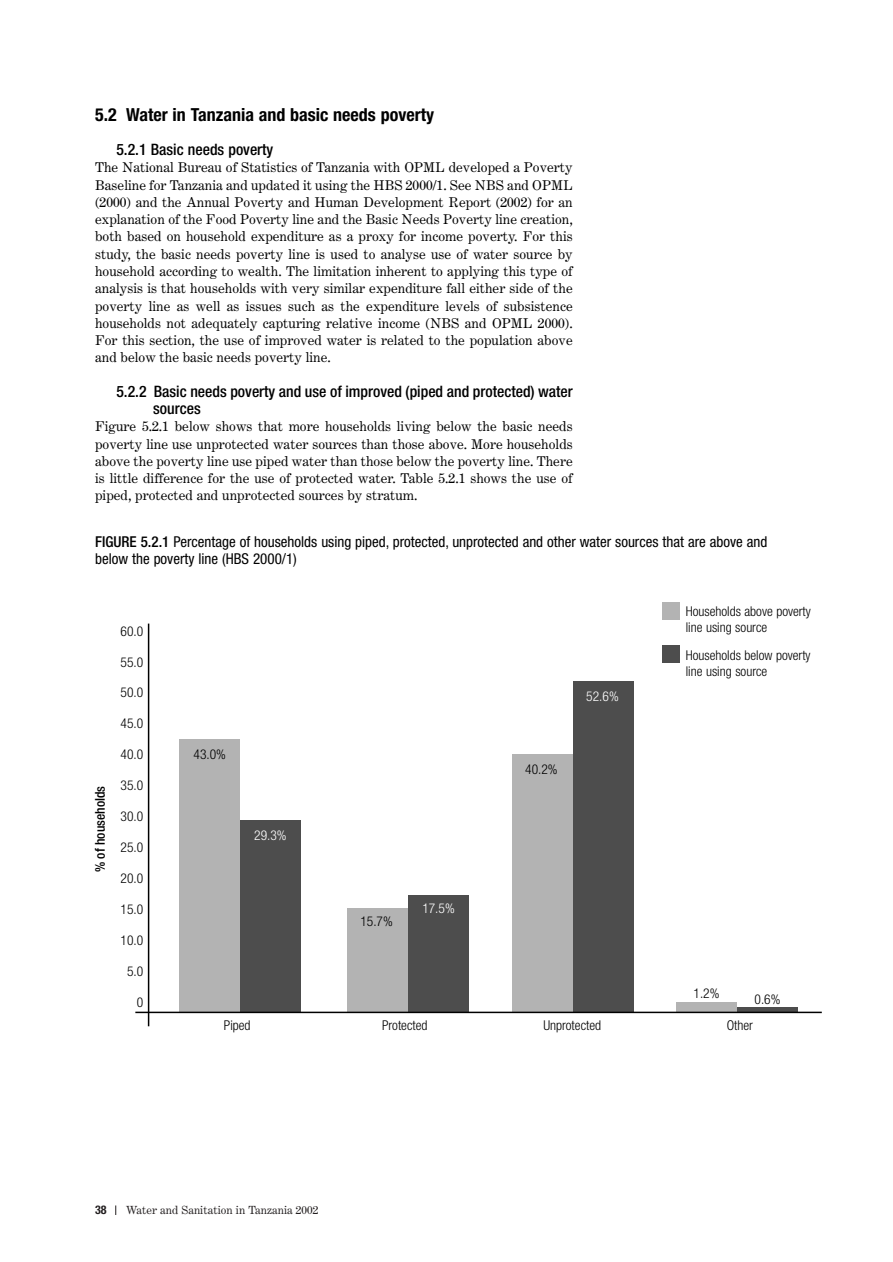
<style>
.page{position:relative;width:893px;height:1262px;background:#fff}
.page>*{position:absolute;margin:0;border:0;box-sizing:border-box;transform-origin:0 0}
.t1{font:700 condensed 18px "Helvetica Neue";color:#000}
.t2{font:500 condensed 15.75px/17.2px "Helvetica Neue";color:#000}
.t3{font:condensed 15px/17.2px "Helvetica Neue";color:#000}
.t4{font:13.5px/17.2px "Century Expanded";color:#000;text-align:justify}
.t5{font:300 condensed 13.5px/16.2px "Helvetica Neue";color:#000}
.t6{font:300 condensed 13.5px "Helvetica Neue";color:#fff}
.t7{font:500 condensed 13.5px "Helvetica Neue";color:#000}
.t8{font:700 condensed 12px "Helvetica Neue";color:#231f20}
.t9{font:11.25px "Century Expanded";color:#231f20}
.s1{font-weight:500}
</style>
<div class="page">
<div style="left:512px;top:754px;width:61px;height:258px;background:#b3b3b3"></div>
<div style="left:572px;top:681px;width:61px;height:331px;background:#4d4d4d"></div>
<div style="left:676px;top:1002px;width:61px;height:10px;background:#b3b3b3"></div>
<div style="left:737px;top:1006px;width:60px;height:6px;background:#4d4d4d"></div>
<div style="left:347px;top:907px;width:61px;height:105px;background:#b3b3b3"></div>
<div style="left:408px;top:895px;width:60px;height:117px;background:#4d4d4d"></div>
<hr style="left:148px;top:623px;width:1px;height:403px;background:#000">
<div style="left:179px;top:739px;width:61px;height:273px;background:#b3b3b3"></div>
<div style="left:240px;top:820px;width:61px;height:192px;background:#4d4d4d"></div>
<hr style="left:135px;top:1011px;width:686px;height:2px;background:#000">
<div style="left:662px;top:602px;width:17px;height:17px;background:#b3b3b3"></div>
<div style="left:662px;top:646px;width:17px;height:17px;background:#4d4d4d"></div>
<h1 class="t1" style="left:95px;top:108px;width:340px">5.2 Water in Tanzania and basic needs poverty</h1>
<p class="t2" style="left:116px;top:142px;width:158px">5.2.1 Basic needs poverty</p>
<p class="t4" style="left:95px;top:160px;width:479px">The National Bureau of Statistics of Tanzania with OPML developed a Poverty Baseline for Tanzania and updated it using the HBS 2000/1. See NBS and OPML (2000) and the Annual Poverty and Human Development Report (2002) for an explanation of the Food Poverty line and the Basic Needs Poverty line creation, both based on household expenditure as a proxy for income poverty. For this study, the basic needs poverty line is used to analyse use of water source by household according to wealth. The limitation inherent to applying this type of analysis is that households with very similar expenditure fall either side of the poverty line as well as issues such as the expenditure levels of subsistence households not adequately capturing relative income (NBS and OPML 2000).<br>For this section, the use of improved water is related to the population above and below the basic needs poverty line.</p>
<p class="t2" style="left:153px;top:384px;width:421px;text-indent:-37px">5.2.2 Basic needs poverty and use of improved (piped and protected) water sources</p>
<p class="t4" style="left:95px;top:419px;width:479px">Figure 5.2.1 below shows that more households living below the basic needs poverty line use unprotected water sources than those above. More households above the poverty line use piped water than those below the poverty line. There is little difference for the use of protected water. Table 5.2.1 shows the use of piped, protected and unprotected sources by stratum.</p>
<p class="t3" style="left:95px;top:534px;width:673px"><span class="s1">FIGURE 5.2.1</span> Percentage of households using piped, protected, unprotected and other water sources that are above and below the poverty line (HBS 2000/1)</p>
<p class="t7" style="left:95px;top:872px;width:88px;rotate:-90deg">% of households</p>
<p class="t5" style="left:120px;top:624px;width:24px">60.0</p>
<p class="t5" style="left:120px;top:655px;width:24px">55.0</p>
<p class="t5" style="left:120px;top:685px;width:24px">50.0</p>
<p class="t5" style="left:120px;top:716px;width:24px">45.0</p>
<p class="t5" style="left:120px;top:747px;width:24px">40.0</p>
<p class="t5" style="left:120px;top:778px;width:24px">35.0</p>
<p class="t5" style="left:120px;top:809px;width:24px">30.0</p>
<p class="t5" style="left:120px;top:840px;width:24px">25.0</p>
<p class="t5" style="left:120px;top:871px;width:24px">20.0</p>
<p class="t5" style="left:120px;top:902px;width:24px">15.0</p>
<p class="t5" style="left:120px;top:933px;width:24px">10.0</p>
<p class="t5" style="left:127px;top:964px;width:18px">5.0</p>
<p class="t5" style="left:137px;top:994px;width:8px">0</p>
<p class="t5" style="left:194px;top:747px;width:34px">43.0%</p>
<p class="t6" style="left:254px;top:830px;width:34px">29.3%</p>
<p class="t5" style="left:360px;top:914px;width:34px">15.7%</p>
<p class="t6" style="left:422px;top:903px;width:34px">17.5%</p>
<p class="t5" style="left:525px;top:762px;width:34px">40.2%</p>
<p class="t6" style="left:586px;top:692px;width:34px">52.6%</p>
<p class="t5" style="left:685px;top:604px;width:127px">Households above poverty line using source</p>
<p class="t5" style="left:685px;top:648px;width:126px">Households below poverty line using source</p>
<p class="t5" style="left:693px;top:986px;width:27px">1.2%</p>
<p class="t5" style="left:754px;top:992px;width:27px">0.6%</p>
<p class="t5" style="left:224px;top:1017px;width:28px">Piped</p>
<p class="t5" style="left:382px;top:1017px;width:47px">Protected</p>
<p class="t5" style="left:543px;top:1017px;width:59px">Unprotected</p>
<p class="t5" style="left:726px;top:1017px;width:28px">Other</p>
<p class="t8" style="left:95px;top:1205px;width:13px">38</p>
<p class="t9" style="left:126px;top:1205px;width:194px">Water and Sanitation in Tanzania 2002</p>
</div>
